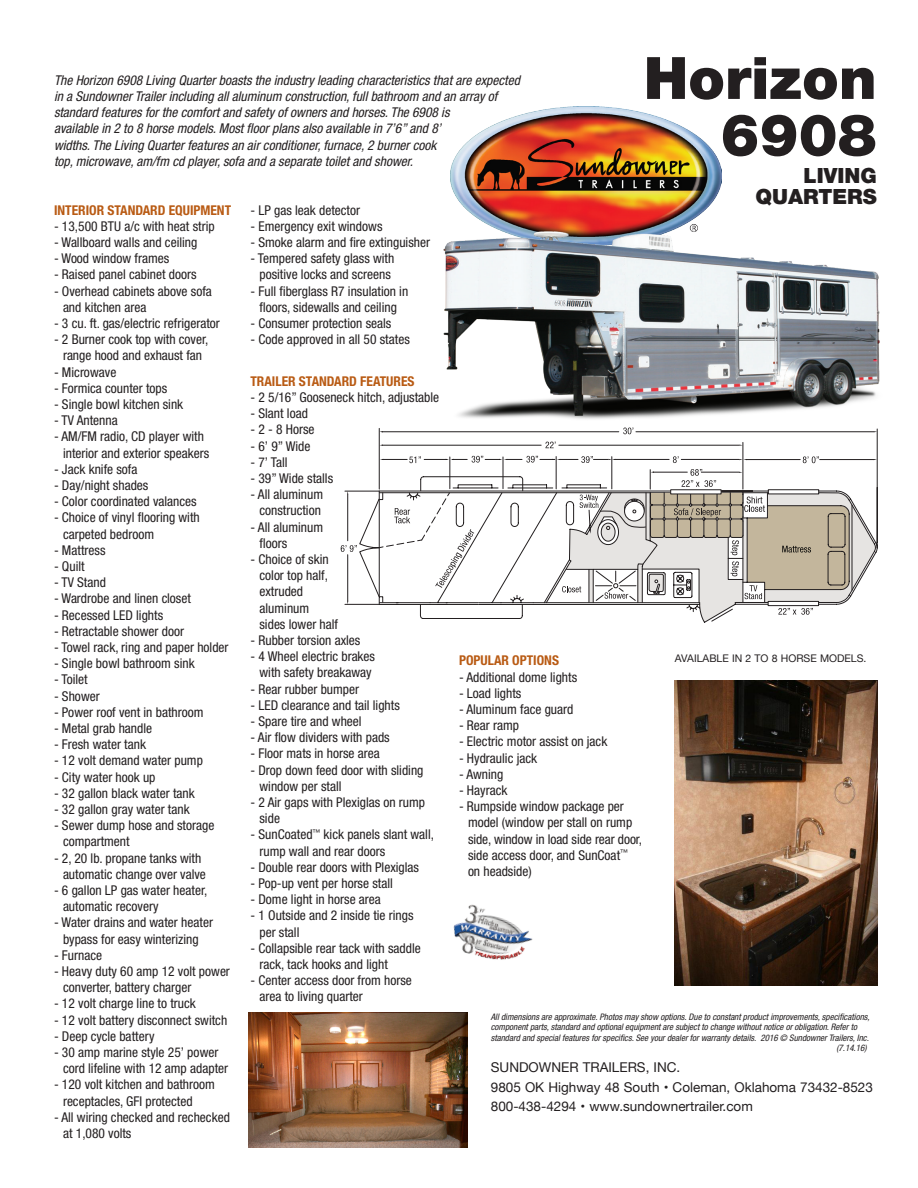
<style>
.page{position:relative;width:918px;height:1188px;background:#fff}
.page>*{position:absolute;margin:0;border:0;box-sizing:border-box;transform-origin:0 0}
.t1{font:900 58.5px "Helvetica Neue";color:#231f20}
.t2{font:900 21px "Helvetica Neue";color:#231f20}
.t3{font:condensed 13.5px/16.2px "Helvetica Neue";color:#231f20}
.t4{font:italic condensed 13.5px/16.2px "Helvetica Neue";color:#231f20}
.t5{font:13.5px "Helvetica Neue";color:#231f20}
.t6{font:700 condensed 13.5px "Helvetica Neue";color:#b95b14}
.t7{font:10.5px "Helvetica Neue";color:#231f20}
.Disclaimer{font:italic condensed 9px/10.5px "Helvetica Neue";color:#231f20}
</style>
<div class="page">
<img style="left:450px;top:106px;width:271px;height:104px">
<img style="left:443px;top:210px;width:437px;height:218px">
<img style="left:249px;top:1012px;width:218px;height:136px">
<svg style="left:341px;top:428px;width:536px;height:195px"></svg>
<img style="left:453px;top:904px;width:80px;height:56px">
<img style="left:674px;top:680px;width:204px;height:306px">
<p class="t1" style="left:644px;top:43px;width:234px">Horizon</p>
<p class="t1" style="left:720px;top:100px;width:158px">6908</p>
<p class="t2" style="left:804px;top:163px;width:75px">LIVING</p>
<p class="t2" style="left:755px;top:184px;width:123px">QUARTERS</p>
<p class="t4" style="left:54px;top:72px;width:467px">The Horizon 6908 Living Quarter boasts the industry leading characteristics that are expected in a Sundowner Trailer including all aluminum construction, full bathroom and an array of standard features for the comfort and safety of owners and horses. The 6908 is</p>
<p class="t4" style="left:54px;top:121px;width:389px">available in 2 to 8 horse models. Most floor plans also available in 7’6” and 8’</p>
<p class="t4" style="left:54px;top:137px;width:384px">widths. The Living Quarter features an air conditioner, furnace, 2 burner cook</p>
<p class="t4" style="left:54px;top:153px;width:361px">top, microwave, am/fm cd player, sofa and a separate toilet and shower.</p>
<p class="t6" style="left:54px;top:202px;width:179px">INTERIOR STANDARD EQUIPMENT</p>
<p class="t3" style="left:54px;top:218px;width:162px">- 13,500 BTU a/c with heat strip</p>
<p class="t3" style="left:54px;top:234px;width:145px">- Wallboard walls and ceiling</p>
<p class="t3" style="left:54px;top:250px;width:117px">- Wood window frames</p>
<p class="t3" style="left:54px;top:266px;width:144px">- Raised panel cabinet doors</p>
<p class="t3" style="left:63px;top:283px;width:150px;text-indent:-9px">- Overhead cabinets above sofa and kitchen area</p>
<p class="t3" style="left:54px;top:315px;width:167px">- 3 cu. ft. gas/electric refrigerator</p>
<p class="t3" style="left:54px;top:331px;width:156px;text-align:center">- 2 Burner cook top with cover, range hood and exhaust fan</p>
<p class="t3" style="left:54px;top:364px;width:64px">- Microwave</p>
<p class="t3" style="left:54px;top:380px;width:115px">- Formica counter tops</p>
<p class="t3" style="left:54px;top:396px;width:131px">- Single bowl kitchen sink</p>
<p class="t3" style="left:54px;top:412px;width:65px">- TV Antenna</p>
<p class="t3" style="left:63px;top:428px;width:148px;text-indent:-9px">- AM/FM radio, CD player with interior and exterior speakers</p>
<p class="t3" style="left:54px;top:461px;width:85px">- Jack knife sofa</p>
<p class="t3" style="left:54px;top:477px;width:96px">- Day/night shades</p>
<p class="t3" style="left:54px;top:493px;width:144px">- Color coordinated valances</p>
<p class="t3" style="left:63px;top:509px;width:138px;text-indent:-9px">- Choice of vinyl flooring with carpeted bedroom</p>
<p class="t3" style="left:54px;top:542px;width:53px">- Mattress</p>
<p class="t3" style="left:54px;top:558px;width:32px">- Quilt</p>
<p class="t3" style="left:54px;top:574px;width:53px">- TV Stand</p>
<p class="t3" style="left:54px;top:590px;width:138px">- Wardrobe and linen closet</p>
<p class="t3" style="left:54px;top:607px;width:111px">- Recessed LED lights</p>
<p class="t3" style="left:54px;top:623px;width:132px">- Retractable shower door</p>
<p class="t3" style="left:54px;top:639px;width:176px">- Towel rack, ring and paper holder</p>
<p class="t3" style="left:54px;top:655px;width:142px">- Single bowl bathroom sink</p>
<p class="t3" style="left:54px;top:671px;width:35px">- Toilet</p>
<p class="t3" style="left:54px;top:688px;width:47px">- Shower</p>
<p class="t3" style="left:54px;top:704px;width:151px">- Power roof vent in bathroom</p>
<p class="t3" style="left:54px;top:720px;width:100px">- Metal grab handle</p>
<p class="t3" style="left:54px;top:736px;width:94px">- Fresh water tank</p>
<p class="t3" style="left:54px;top:752px;width:150px">- 12 volt demand water pump</p>
<p class="t3" style="left:54px;top:769px;width:103px">- City water hook up</p>
<p class="t3" style="left:54px;top:785px;width:142px">- 32 gallon black water tank</p>
<p class="t3" style="left:54px;top:801px;width:137px">- 32 gallon gray water tank</p>
<p class="t3" style="left:54px;top:817px;width:162px">- Sewer dump hose and storage</p>
<p class="t3" style="left:63px;top:833px;width:68px">compartment</p>
<p class="t3" style="left:63px;top:850px;width:144px;text-indent:-9px">- 2, 20 lb. propane tanks with automatic change over valve</p>
<p class="t3" style="left:54px;top:882px;width:155px">- 6 gallon LP gas water heater,</p>
<p class="t3" style="left:63px;top:898px;width:97px">automatic recovery</p>
<p class="t3" style="left:54px;top:914px;width:161px;text-align:center">- Water drains and water heater bypass for easy winterizing</p>
<p class="t3" style="left:54px;top:947px;width:50px">- Furnace</p>
<p class="t3" style="left:63px;top:963px;width:168px;text-indent:-9px">- Heavy duty 60 amp 12 volt power converter, battery charger</p>
<p class="t3" style="left:54px;top:995px;width:143px">- 12 volt charge line to truck</p>
<p class="t3" style="left:54px;top:1012px;width:175px">- 12 volt battery disconnect switch</p>
<p class="t3" style="left:54px;top:1028px;width:102px">- Deep cycle battery</p>
<p class="t3" style="left:54px;top:1044px;width:166px">- 30 amp marine style 25’ power</p>
<p class="t3" style="left:63px;top:1060px;width:167px">cord lifeline with 12 amp adapter</p>
<p class="t3" style="left:54px;top:1076px;width:162px">- 120 volt kitchen and bathroom</p>
<p class="t3" style="left:63px;top:1093px;width:131px">receptacles, GFI protected</p>
<p class="t3" style="left:54px;top:1109px;width:177px">- All wiring checked and rechecked</p>
<p class="t3" style="left:63px;top:1125px;width:70px">at 1,080 volts</p>
<p class="t3" style="left:250px;top:202px;width:111px">- LP gas leak detector</p>
<p class="t3" style="left:250px;top:218px;width:134px">- Emergency exit windows</p>
<p class="t3" style="left:250px;top:234px;width:181px">- Smoke alarm and fire extinguisher</p>
<p class="t3" style="left:250px;top:250px;width:145px;text-align:center">- Tempered safety glass with positive locks and screens</p>
<p class="t3" style="left:250px;top:283px;width:159px;text-align:center">- Full fiberglass R7 insulation in floors, sidewalls and ceiling</p>
<p class="t3" style="left:250px;top:315px;width:142px">- Consumer protection seals</p>
<p class="t3" style="left:250px;top:331px;width:161px">- Code approved in all 50 states</p>
<p class="t6" style="left:250px;top:373px;width:166px">TRAILER STANDARD FEATURES</p>
<p class="t3" style="left:250px;top:389px;width:190px">- 2 5/16” Gooseneck hitch, adjustable</p>
<p class="t3" style="left:250px;top:405px;width:59px">- Slant load</p>
<p class="t3" style="left:250px;top:421px;width:66px">- 2 - 8 Horse</p>
<p class="t3" style="left:250px;top:438px;width:61px">- 6’ 9” Wide</p>
<p class="t3" style="left:250px;top:454px;width:39px">- 7’ Tall</p>
<p class="t3" style="left:250px;top:470px;width:84px">- 39” Wide stalls</p>
<p class="t3" style="left:250px;top:486px;width:74px">- All aluminum</p>
<p class="t3" style="left:260px;top:502px;width:63px">construction</p>
<p class="t3" style="left:250px;top:519px;width:74px">- All aluminum</p>
<p class="t3" style="left:260px;top:535px;width:29px">floors</p>
<p class="t3" style="left:250px;top:551px;width:80px">- Choice of skin</p>
<p class="t3" style="left:260px;top:567px;width:70px">color top half,</p>
<p class="t3" style="left:260px;top:583px;width:45px">extruded</p>
<p class="t3" style="left:260px;top:600px;width:51px">aluminum</p>
<p class="t3" style="left:260px;top:616px;width:80px">sides lower half</p>
<p class="t3" style="left:250px;top:632px;width:111px">- Rubber torsion axles</p>
<p class="t3" style="left:250px;top:648px;width:126px">- 4 Wheel electric brakes</p>
<p class="t3" style="left:260px;top:664px;width:114px">with safety breakaway</p>
<p class="t3" style="left:250px;top:681px;width:110px">- Rear rubber bumper</p>
<p class="t3" style="left:250px;top:697px;width:151px">- LED clearance and tail lights</p>
<p class="t3" style="left:250px;top:713px;width:113px">- Spare tire and wheel</p>
<p class="t3" style="left:250px;top:729px;width:141px">- Air flow dividers with pads</p>
<p class="t3" style="left:250px;top:745px;width:131px">- Floor mats in horse area</p>
<p class="t3" style="left:260px;top:762px;width:166px;text-indent:-9px">- Drop down feed door with sliding window per stall</p>
<p class="t3" style="left:260px;top:794px;width:167px;text-indent:-9px">- 2 Air gaps with Plexiglas on rump side</p>
<p class="t3" style="left:260px;top:826px;width:176px;text-indent:-9px">- SunCoated<sup>™</sup> kick panels slant wall, rump wall and rear doors</p>
<p class="t3" style="left:250px;top:859px;width:170px">- Double rear doors with Plexiglas</p>
<p class="t3" style="left:250px;top:875px;width:144px">- Pop-up vent per horse stall</p>
<p class="t3" style="left:250px;top:891px;width:132px">- Dome light in horse area</p>
<p class="t3" style="left:260px;top:907px;width:156px;text-indent:-9px">- 1 Outside and 2 inside tie rings per stall</p>
<p class="t3" style="left:260px;top:940px;width:163px;text-indent:-9px">- Collapsible rear tack with saddle rack, tack hooks and light</p>
<p class="t3" style="left:260px;top:972px;width:154px;text-indent:-9px">- Center access door from horse area to living quarter</p>
<p class="t6" style="left:459px;top:653px;width:102px">POPULAR OPTIONS</p>
<p class="t7" style="left:675px;top:651px;width:193px">AVAILABLE IN 2 TO 8 HORSE MODELS.</p>
<p class="t3" style="left:459px;top:669px;width:120px">- Additional dome lights</p>
<p class="t3" style="left:459px;top:685px;width:64px">- Load lights</p>
<p class="t3" style="left:459px;top:701px;width:116px">- Aluminum face guard</p>
<p class="t3" style="left:459px;top:717px;width:62px">- Rear ramp</p>
<p class="t3" style="left:459px;top:734px;width:150px">- Electric motor assist on jack</p>
<p class="t3" style="left:459px;top:750px;width:80px">- Hydraulic jack</p>
<p class="t3" style="left:459px;top:766px;width:46px">- Awning</p>
<p class="t3" style="left:459px;top:782px;width:50px">- Hayrack</p>
<p class="t3" style="left:468px;top:798px;width:176px;text-indent:-9px">- Rumpside window package per model (window per stall on rump side, window in load side rear door, side access door, and SunCoat<sup>™ </sup>on headside)</p>
<p class="Disclaimer" style="left:491px;top:1011px;width:380px">All dimensions are approximate. Photos may show options. Due to constant product improvements, specifications, component parts, standard and optional equipment are subject to change without notice or obligation. Refer to standard and special features for specifics. See your dealer for warranty details. 2016 © Sundowner Trailers, Inc.</p>
<p class="Disclaimer" style="left:836px;top:1043px;width:32px">(7.14.16)</p>
<p class="t5" style="left:491px;top:1057px;width:191px">SUNDOWNER TRAILERS, INC.</p>
<p class="t5" style="left:491px;top:1077px;width:384px">9805 OK Highway 48 South • Coleman, Oklahoma 73432-8523</p>
<p class="t5" style="left:491px;top:1096px;width:264px">800-438-4294 • www.sundownertrailer.com</p>
</div>
